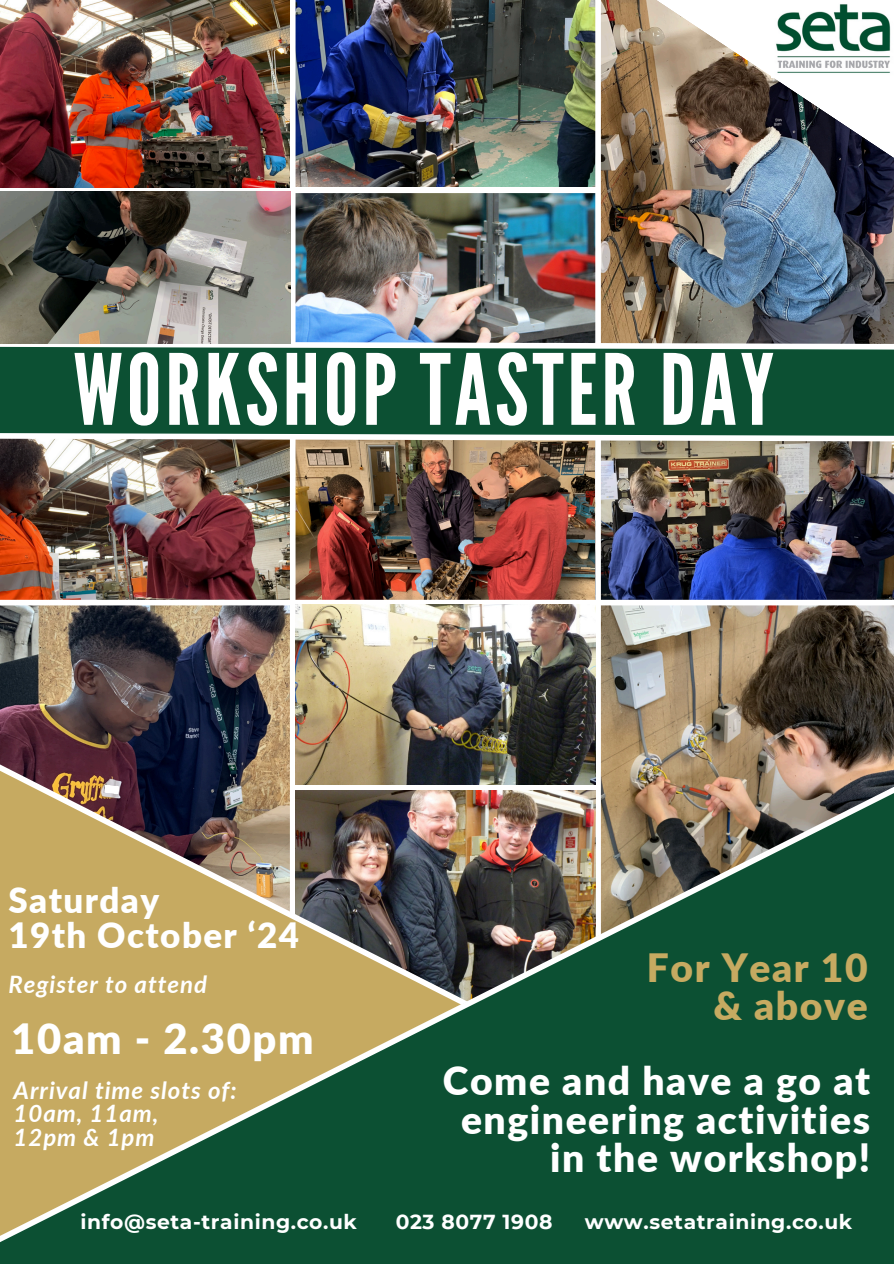
<style>
.page{position:relative;width:894px;height:1264px;background:#fff}
.page>*{position:absolute;margin:0;border:0;box-sizing:border-box;transform-origin:0 0}
.t1{font:97.8px "League Gothic";letter-spacing:.04em;color:#fff}
.t2{font:900 41.7px "Lato";letter-spacing:.04em;color:#fff}
.t3{font:900 39px/38.2px "Lato";letter-spacing:.04em;color:#fff;text-align:right}
.t4{font:900 39px/38.2px "Lato";letter-spacing:.04em;color:#c6aa61;text-align:right}
.t5{font:900 34.95px/34.8px "Lato";letter-spacing:.04em;color:#fff}
.t6{font:italic 700 24px/23.7px "Lato";letter-spacing:.04em;color:#fff}
.t7{font:700 20.25px "Montserrat";letter-spacing:.03em;color:#fff}
</style>
<div class="page">
<img style="left:0;top:444px;width:290px;height:69px">
<img style="left:295px;top:444px;width:300px;height:69px">
<img style="left:771px;top:599px;width:122px;height:116px">
<img style="left:600px;top:444px;width:293px;height:155px">
<img style="left:295px;top:0;width:285px;height:187px">
<img style="left:295px;top:193px;width:300px;height:145px">
<img style="left:600px;top:208px;width:293px;height:130px">
<img style="left:580px;top:0;width:313px;height:208px">
<div style="left:595px;top:0;width:5px;height:945px;background:#fff"></div>
<img style="left:0;top:513px;width:771px;height:202px">
<hr style="left:0;top:191px;width:596px;height:2px;background:#fff">
<div style="left:0;top:600px;width:893px;height:5px;background:#fff"></div>
<div style="left:0;top:344px;width:893px;height:93px;background:#0c5033"></div>
<svg style="left:0;top:338px;width:893px;height:12px"></svg>
<svg style="left:0;top:433px;width:893px;height:11px"></svg>
<img style="left:0;top:632px;width:295px;height:83px">
<img style="left:0;top:715px;width:893px;height:25px">
<img style="left:0;top:740px;width:893px;height:523px">
<img style="left:0;top:0;width:290px;height:187px">
<svg style="left:104px;top:784px;width:15px;height:10px"></svg>
<img style="left:295px;top:605px;width:300px;height:180px">
<img style="left:0;top:192px;width:290px;height:152px">
<img style="left:771px;top:0;width:122px;height:78px">
<p class="t1" style="left:73px;top:333px;width:702px">WORKSHOP TASTER DAY</p>
<p class="t5" style="left:8px;top:882px;width:292px">Saturday<br>19th October ‘24</p>
<h2 class="t6" style="left:8px;top:971px;width:200px">Register to attend</h2>
<h2 class="t2" style="left:11px;top:1012px;width:304px">10am - 2.30pm</h2>
<h2 class="t6" style="left:14px;top:1077px;width:224px">Arrival time slots of:<br>10am, 11am,<br>12pm &amp; 1pm</h2>
<h4 class="t4" style="left:646px;top:947px;width:222px">For Year 10 &amp; above</h4>
<h4 class="t3" style="left:443px;top:1061px;width:428px">Come and have a go at engineering activities in the workshop!</h4>
<p class="t7" style="left:80px;top:1209px;width:278px">info@seta-training.co.uk</p>
<p class="t7" style="left:395px;top:1209px;width:158px">023 8077 1908</p>
<p class="t7" style="left:584px;top:1209px;width:269px">www.setatraining.co.uk</p>
</div>
